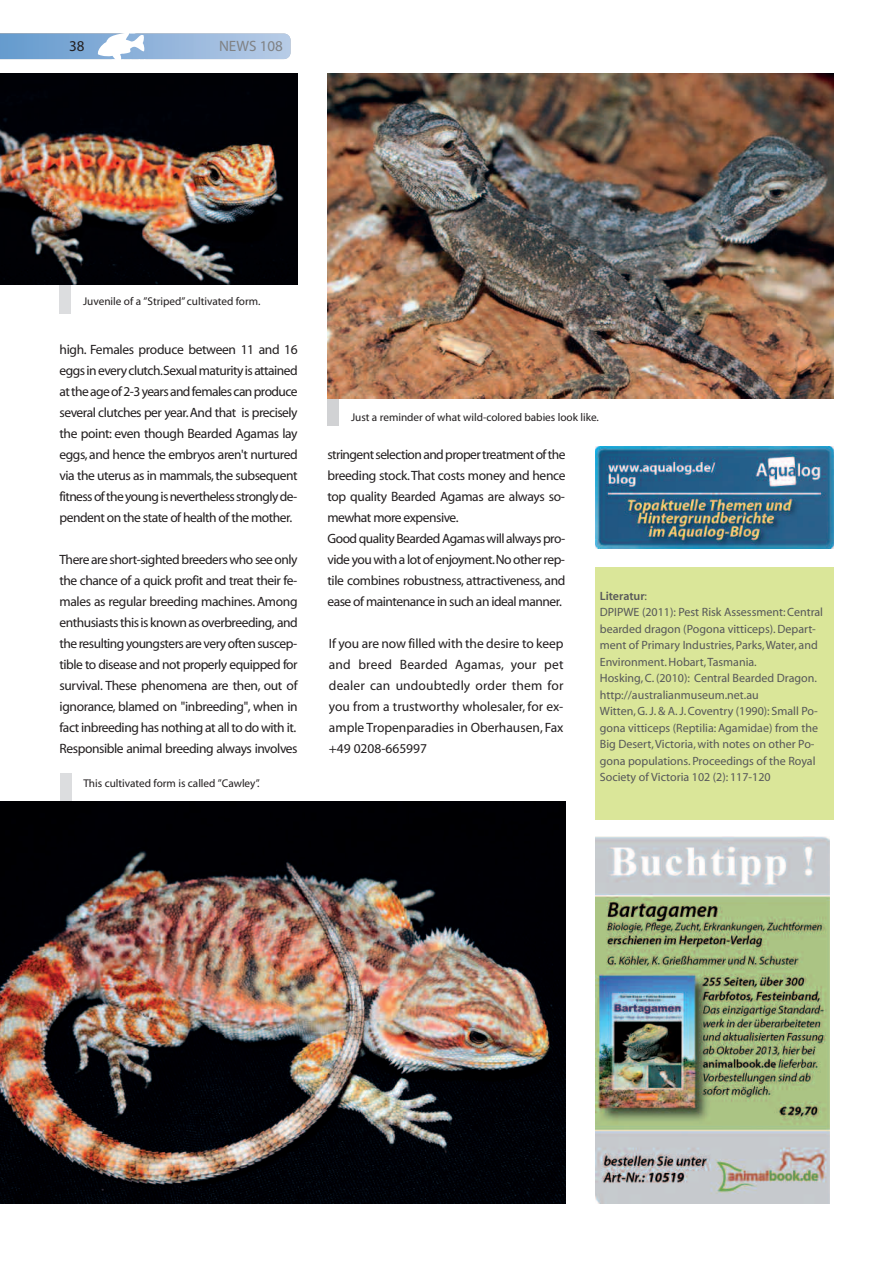
<style>
.page{position:relative;width:893px;height:1263px;background:#fff}
.page>*{position:absolute;margin:0;border:0;box-sizing:border-box;transform-origin:0 0}
.t1{font:15px "Myriad MM 412 wt 601 wd";color:#808285}
.t2{font:15px "Myriad MM 412 wt 601 wd";color:#231f20}
.t3{font:13.5px/21px "Myriad MM 412 wt 601 wd";letter-spacing:-.035em;color:#231f20;text-align:justify}
.t4{font:12px/16.5px "Myriad MM 412 wt 601 wd";color:#57585a}
.t5{font:12px "Myriad MM 565 wt 600 wd";color:#57585a}
.t6{font:11.25px "Myriad MM 412 wt 601 wd";color:#231f20}
.s1{font-family:"Myriad MM 412 wt 601 wd"}
</style>
<div class="page">
<svg style="left:0;top:33px;width:291px;height:27px;background:#9dbcde"></svg>
<img style="left:595px;top:447px;width:238px;height:101px">
<div style="left:60px;top:773px;width:12px;height:42px;background:#dcdddf"></div>
<img style="left:0;top:802px;width:565px;height:401px">
<div style="left:327px;top:384px;width:12px;height:42px;background:#d1d2d4"></div>
<img style="left:327px;top:73px;width:506px;height:325px">
<div style="left:60px;top:271px;width:11px;height:43px;background:#dcdddf"></div>
<img style="left:0;top:74px;width:298px;height:210px">
<div style="left:595px;top:567px;width:238px;height:252px;background:#dae699"></div>
<img style="left:595px;top:837px;width:234px;height:366px">
<p class="t2" style="left:69px;top:41px;width:17px">38</p>
<p class="t1" style="left:219px;top:41px;width:65px">NEWS 108</p>
<p class="t6" style="left:83px;top:297px;width:179px">Juvenile of a ”Striped” cultivated form.</p>
<p class="t3" style="left:60px;top:340px;width:240px">high. Females produce between 11 and 16 eggsineveryclutch.Sexualmaturityisattained attheageof2-3yearsandfemalescanproduce several clutches per year.And that is precisely the point: even though Bearded Agamas lay eggs, and hence the embryos aren't nurtured via the uterus as in mammals,the subsequent fitnessoftheyoungisneverthelessstronglyde&shy;pendent on the state of health of the mother.</p>
<p class="t3" style="left:60px;top:550px;width:240px">There are short-sighted breeders who see only the chance of a quick profit and treat their fe&shy;males as regular breeding machines. Among enthusiaststhisisknownasoverbreeding, and theresultingyoungstersareveryoftensuscep&shy;tible to disease and not properly equipped for survival. These phenomena are then, out of ignorance, blamed on "inbreeding", when in fact inbreeding has nothing at all to do with it.<br>Responsible animal breeding always involves</p>
<p class="t6" style="left:83px;top:779px;width:178px">This cultivated form is called ”Cawley”.</p>
<p class="t6" style="left:351px;top:413px;width:249px">Just a reminder of what wild-colored babies look like.</p>
<p class="t3" style="left:327px;top:445px;width:240px;text-align:left">stringentselectionandpropertreatmentofthe breeding stock.That costs money and hence top quality Bearded Agamas are always so&shy;mewhat more expensive.<br>GoodqualityBeardedAgamaswillalwayspro&shy;vide you with a lot of enjoyment.No other rep&shy;tile combines robustness, attractiveness, and ease of maintenance in such an ideal manner.</p>
<p class="t3" style="left:329px;top:634px;width:236px">If you are now filled with the desire to keep and breed Bearded Agamas, your pet dealer can undoubtedly order them for you from a trustworthy wholesaler, for ex&shy;ample Tropenparadies in Oberhausen, Fax +49 0208-665997</p>
<p class="t5" style="left:600px;top:591px;width:49px">Literatur<span class="s1">:</span></p>
<p class="t4" style="left:600px;top:605px;width:225px">DPIPWE (2011): Pest Risk Assessment:Central bearded dragon (Pogona vitticeps).Depart&shy;ment of Primary Industries, Parks,Water, and Environment.Hobart,Tasmania.<br>Hosking,C.(2010): Central Bearded Dragon. http://australianmuseum.net.au Witten,G.J.&amp; A.J.Coventry (1990): Small Po&shy;gona vitticeps (Reptilia:Agamidae) from the Big Desert,Victoria,with notes on other Po&shy;gona populations. Proceedings of the Royal Society of Victoria 102 (2): 117-120</p>
</div>
